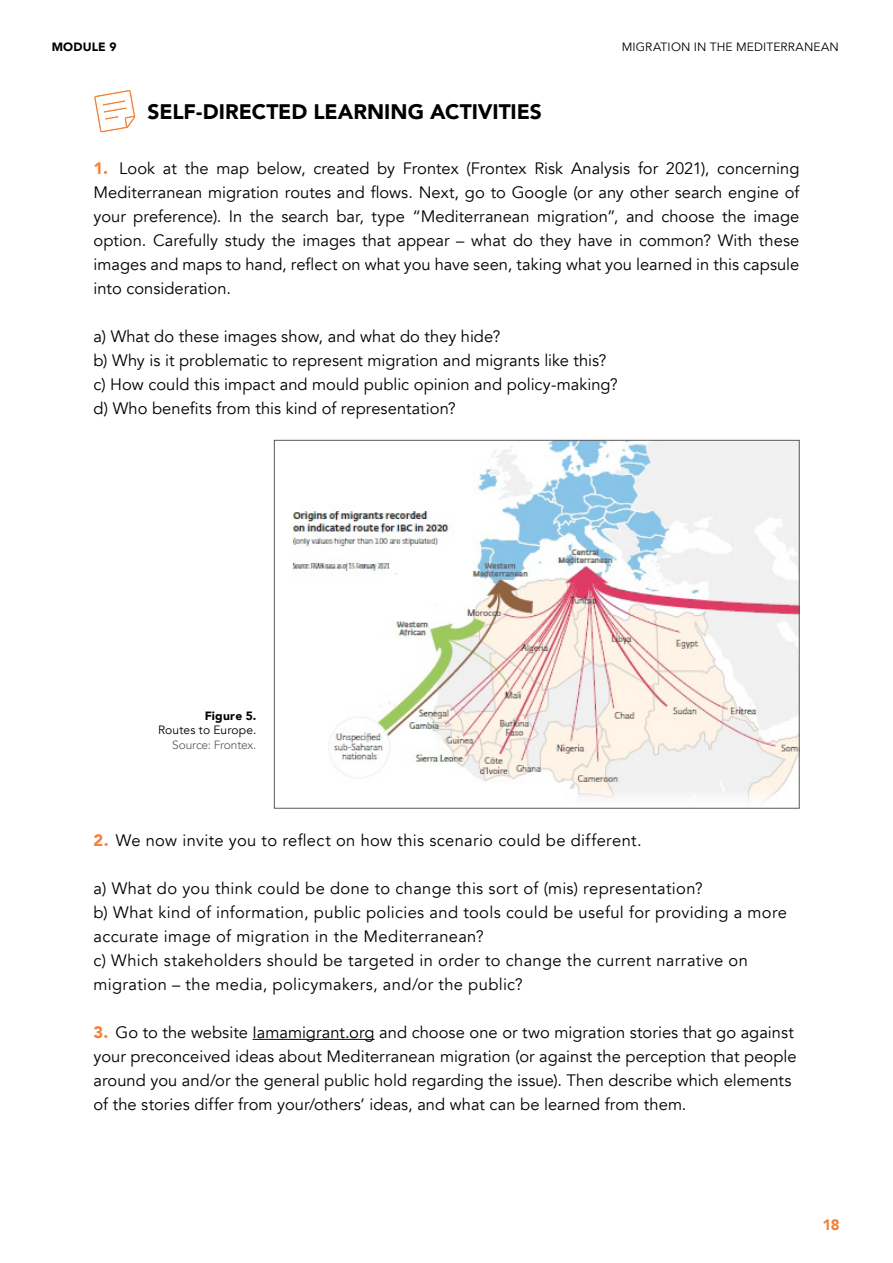
<style>
.page{position:relative;width:893px;height:1263px;background:#fff}
.page>*{position:absolute;margin:0;border:0;box-sizing:border-box;transform-origin:0 0}
.t1{font:900 21px "Avenir";color:#000}
.t2{font:16.5px/24px "Avenir";letter-spacing:.005em;color:#000}
.t3{font:900 15px "Avenir";color:#f48139}
.t4{font:12px "Avenir";letter-spacing:.015em;color:#000}
.t5{font:900 12px "Avenir";letter-spacing:.015em;color:#000}
.t6{font:12px "Avenir";letter-spacing:-.015em;color:#636466}
.s1{font-weight:900;color:#f48139}
</style>
<div class="page">
<hr style="left:253px;top:1039px;width:122px;height:1px;background:#000">
<img style="left:292px;top:442px;width:505px;height:360px">
<svg style="left:93px;top:89px;width:43px;height:44px"></svg>
<p class="t5" style="left:52px;top:36px;width:66px">MODULE 9</p>
<p class="t4" style="left:622px;top:40px;width:219px">MIGRATION IN THE MEDITERRANEAN</p>
<p class="t1" style="left:148px;top:94px;width:70px">SELF-DIRECTED</p>
<p class="t1" style="left:314px;top:94px;width:15px">LEARNING</p>
<p class="t1" style="left:430px;top:94px;width:13px">ACTI</p>
<p class="t1" style="left:478px;top:94px;width:26px">VITIES</p>
<p class="t2" style="left:94px;top:157px;width:707px;text-align:justify"><span class="s1">1.</span> Look at the map below, created by Frontex (Frontex Risk Analysis for 2021), concerning Mediterranean migration routes and flows. Next, go to Google (or any other search engine of your preference). In the search bar, type “Mediterranean migration”, and choose the image option. Carefully study the images that appear – what do they have in common? With these images and maps to hand, reflect on what you have seen, taking what you learned in this capsule into consideration.</p>
<p class="t2" style="left:94px;top:325px;width:526px">a) What do these images show, and what do they hide?<br>b) Why is it problematic to represent migration and migrants like this? c) How could this impact and mould public opinion and policy-making? d) Who benefits from this kind of representation?</p>
<p class="t5" style="left:205px;top:705px;width:53px">FIGURE 5.</p>
<p class="t4" style="left:158px;top:723px;width:100px">Routes to Europe.</p>
<p class="t6" style="left:172px;top:737px;width:86px">Source: Frontex.</p>
<p class="t2" style="left:94px;top:829px;width:550px"><span class="s1">2.</span> We now invite you to reflect on how this scenario could be different.</p>
<p class="t2" style="left:94px;top:877px;width:695px">a) What do you think could be done to change this sort of (mis) representation?<br>b) What kind of information, public policies and tools could be useful for providing a more accurate image of migration in the Mediterranean?<br>c) Which stakeholders should be targeted in order to change the current narrative on migration – the media, policymakers, and/or the public?</p>
<p class="t2" style="left:94px;top:1021px;width:705px"><span class="s1">3.</span> Go to the website Iamamigrant.org and choose one or two migration stories that go against your preconceived ideas about Mediterranean migration (or against the perception that people around you and/or the general public hold regarding the issue). Then describe which elements of the stories differ from your/others’ ideas, and what can be learned from them.</p>
<p class="t3" style="left:823px;top:1212px;width:19px">18</p>
</div>
